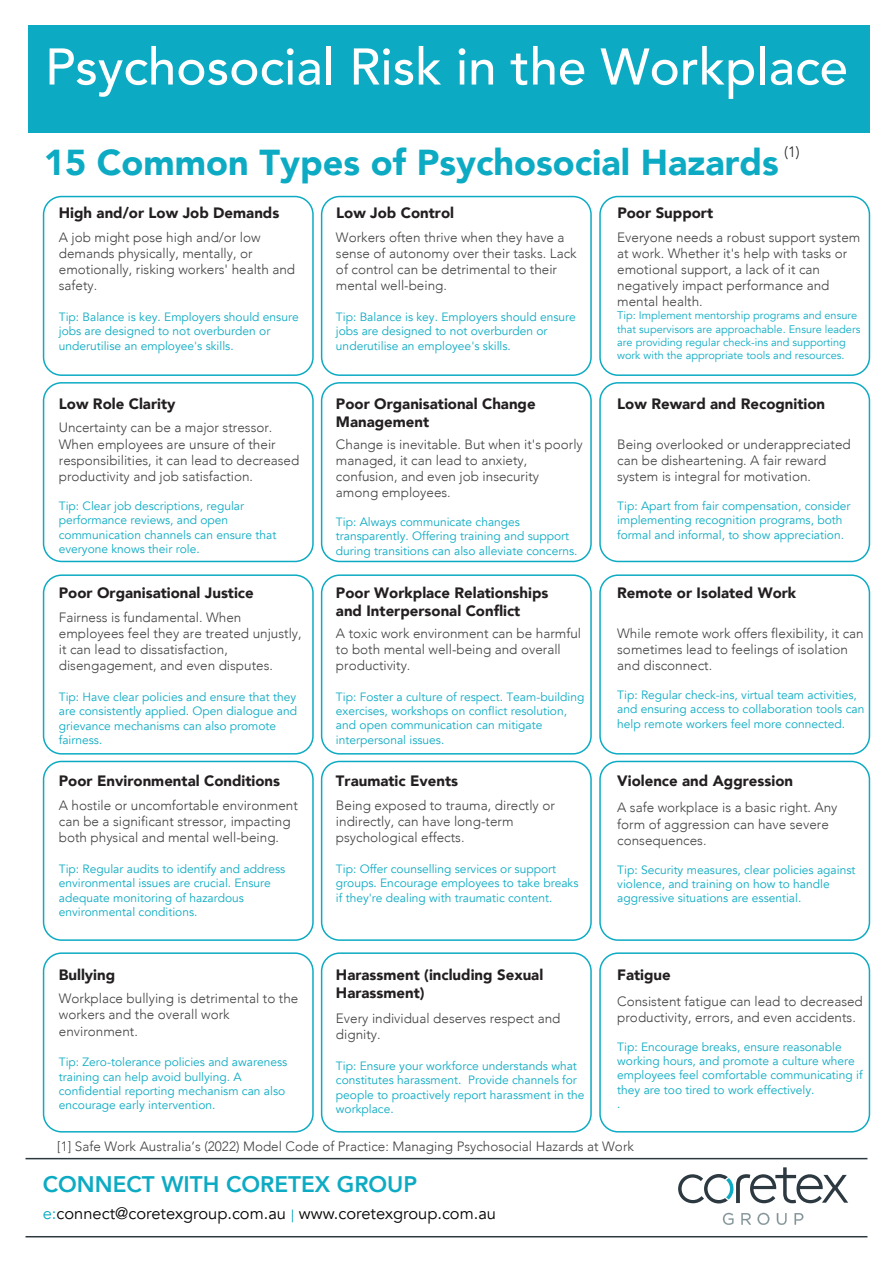
<style>
.page{position:relative;width:893px;height:1263px;background:#fff}
.page>*{position:absolute;margin:0;border:0;box-sizing:border-box;transform-origin:0 0}
.t1{font:500 51px "Avenir";color:#fff}
.t2{font:900 36px "Avenir";color:#0dabc3}
.t3{font:800 22.5px "Avenir";color:#0dabc3}
.t4{font:16.5px "Avenir";color:#040503}
.t5{font:900 15px/18px "Avenir";color:#231f20}
.t6{font:300 15px "Avenir";color:#231f20}
.t7{font:300 13.5px/16.2px "Avenir";color:#414042}
.t8{font:12px/14.4px "Avenir";color:#0dabc3}
.t9{font:10.95px/13.2px "Avenir";color:#0dabc3}
.s1{color:#0dabc3}
</style>
<div class="page">
<div style="left:28px;top:26px;width:842px;height:107px;background:#0dabc3"></div>
<hr style="left:26px;top:1158px;width:841px;height:1px;background:#2c3940">
<hr style="left:26px;top:1236px;width:841px;height:1px;background:#2c3940">
<svg style="left:678px;top:1167px;width:170px;height:36px"></svg>
<svg style="left:723px;top:1213px;width:11px;height:12px"></svg>
<svg style="left:741px;top:1213px;width:10px;height:12px"></svg>
<svg style="left:757px;top:1213px;width:12px;height:12px"></svg>
<svg style="left:777px;top:1213px;width:10px;height:12px"></svg>
<svg style="left:795px;top:1213px;width:8px;height:12px"></svg>
<div style="left:43px;top:196px;width:271px;height:180px;border:2px solid #0dabc3;border-radius:18px"></div>
<div style="left:321px;top:196px;width:271px;height:180px;border:2px solid #0dabc3;border-radius:18px"></div>
<div style="left:599px;top:196px;width:271px;height:180px;border:2px solid #0dabc3;border-radius:18px"></div>
<div style="left:43px;top:382px;width:271px;height:180px;border:2px solid #0dabc3;border-radius:18px"></div>
<div style="left:321px;top:382px;width:271px;height:180px;border:2px solid #0dabc3;border-radius:18px"></div>
<div style="left:599px;top:382px;width:271px;height:180px;border:2px solid #0dabc3;border-radius:18px"></div>
<div style="left:43px;top:574px;width:271px;height:180px;border:2px solid #0dabc3;border-radius:18px"></div>
<div style="left:321px;top:574px;width:271px;height:180px;border:2px solid #0dabc3;border-radius:18px"></div>
<div style="left:599px;top:574px;width:271px;height:180px;border:2px solid #0dabc3;border-radius:18px"></div>
<div style="left:43px;top:761px;width:271px;height:180px;border:2px solid #0dabc3;border-radius:18px"></div>
<div style="left:321px;top:761px;width:271px;height:180px;border:2px solid #0dabc3;border-radius:18px"></div>
<div style="left:599px;top:761px;width:271px;height:180px;border:2px solid #0dabc3;border-radius:18px"></div>
<div style="left:43px;top:952px;width:271px;height:180px;border:2px solid #0dabc3;border-radius:18px"></div>
<div style="left:321px;top:952px;width:271px;height:180px;border:2px solid #0dabc3;border-radius:18px"></div>
<div style="left:599px;top:952px;width:271px;height:180px;border:2px solid #0dabc3;border-radius:18px"></div>
<h1 class="t1" style="left:45px;top:23px;width:804px">Psychosocial Risk in the Workplace</h1>
<h2 class="t2" style="left:44px;top:132px;width:737px">15 Common Types of Psychosocial Hazards</h2>
<p class="t6" style="left:784px;top:143px;width:17px">(1)</p>
<p class="t5" style="left:59px;top:204px;width:222px">High and/or Low Job Demands</p>
<p class="t7" style="left:59px;top:229px;width:238px">A job might pose high and/or low demands physically, mentally, or emotionally, risking workers' health and safety.</p>
<p class="t8" style="left:59px;top:310px;width:241px">Tip: Balance is key. Employers should ensure jobs are designed to not overburden or underutilise an employee's skills.</p>
<p class="t5" style="left:59px;top:394px;width:118px">Low Role Clarity</p>
<p class="t7" style="left:59px;top:420px;width:242px">Uncertainty can be a major stressor.<br>When employees are unsure of their responsibilities, it can lead to decreased productivity and job satisfaction.</p>
<p class="t8" style="left:59px;top:499px;width:219px">Tip: Clear job descriptions, regular performance reviews, and open communication channels can ensure that everyone knows their role.</p>
<p class="t5" style="left:59px;top:583px;width:196px">Poor Organisational Justice</p>
<p class="t7" style="left:59px;top:609px;width:244px">Fairness is fundamental. When employees feel they are treated unjustly, it can lead to dissatisfaction, disengagement, and even disputes.</p>
<p class="t8" style="left:59px;top:690px;width:240px">Tip: Have clear policies and ensure that they are consistently applied. Open dialogue and grievance mechanisms can also promote fairness.</p>
<p class="t5" style="left:59px;top:772px;width:223px">Poor Environmental Conditions</p>
<p class="t7" style="left:59px;top:797px;width:241px">A hostile or uncomfortable environment can be a significant stressor, impacting both physical and mental well-being.</p>
<p class="t8" style="left:59px;top:862px;width:228px">Tip: Regular audits to identify and address environmental issues are crucial. Ensure adequate monitoring of hazardous environmental conditions.</p>
<p class="t5" style="left:59px;top:965px;width:58px">Bullying</p>
<p class="t7" style="left:59px;top:990px;width:241px">Workplace bullying is detrimental to the workers and the overall work environment.</p>
<p class="t8" style="left:59px;top:1055px;width:230px">Tip: Zero-tolerance policies and awareness training can help avoid bullying. A confidential reporting mechanism can also encourage early intervention.</p>
<p class="t5" style="left:336px;top:203px;width:119px">Low Job Control</p>
<p class="t7" style="left:336px;top:229px;width:242px">Workers often thrive when they have a sense of autonomy over their tasks. Lack of control can be detrimental to their mental well-being.</p>
<p class="t8" style="left:336px;top:310px;width:241px">Tip: Balance is key. Employers should ensure jobs are designed to not overburden or underutilise an employee's skills.</p>
<p class="t5" style="left:336px;top:394px;width:201px">Poor Organisational Change<br>Management</p>
<p class="t7" style="left:336px;top:436px;width:248px">Change is inevitable. But when it's poorly managed, it can lead to anxiety, confusion, and even job insecurity among employees.</p>
<p class="t8" style="left:336px;top:515px;width:243px">Tip: Always communicate changes transparently. Offering training and support during transitions can also alleviate concerns.</p>
<p class="t5" style="left:336px;top:583px;width:214px">Poor Workplace Relationships and Interpersonal Conflict</p>
<p class="t7" style="left:336px;top:625px;width:247px">A toxic work environment can be harmful to both mental well-being and overall productivity.</p>
<p class="t8" style="left:336px;top:689px;width:250px">Tip: Foster a culture of respect. Team-building exercises, workshops on conflict resolution, and open communication can mitigate interpersonal issues.</p>
<p class="t5" style="left:336px;top:772px;width:124px">Traumatic Events</p>
<p class="t7" style="left:336px;top:797px;width:220px">Being exposed to trauma, directly or indirectly, can have long-term psychological effects.</p>
<p class="t8" style="left:336px;top:862px;width:244px">Tip: Offer counselling services or support groups. Encourage employees to take breaks if they're dealing with traumatic content.</p>
<p class="t5" style="left:336px;top:965px;width:209px">Harassment (including Sexual<br>Harassment)</p>
<p class="t7" style="left:336px;top:1010px;width:226px">Every individual deserves respect and dignity.</p>
<p class="t8" style="left:336px;top:1059px;width:250px">Tip: Ensure your workforce understands what constitutes harassment. Provide channels for people to proactively report harassment in the workplace.</p>
<p class="t5" style="left:617px;top:203px;width:97px">Poor Support</p>
<p class="t7" style="left:617px;top:229px;width:245px">Everyone needs a robust support system at work. Whether it's help with tasks or emotional support, a lack of it can negatively impact performance and mental health.</p>
<p class="t9" style="left:617px;top:309px;width:245px">Tip: Implement mentorship programs and ensure that supervisors are approachable. Ensure leaders are providing regular check-ins and supporting work with the appropriate tools and resources.</p>
<p class="t5" style="left:617px;top:394px;width:210px">Low Reward and Recognition</p>
<p class="t7" style="left:617px;top:436px;width:235px">Being overlooked or underappreciated can be disheartening. A fair reward system is integral for motivation.</p>
<p class="t8" style="left:617px;top:499px;width:235px">Tip: Apart from fair compensation, consider implementing recognition programs, both formal and informal, to show appreciation.</p>
<p class="t5" style="left:617px;top:583px;width:181px">Remote or Isolated Work</p>
<p class="t7" style="left:617px;top:625px;width:248px">While remote work offers flexibility, it can sometimes lead to feelings of isolation and disconnect.</p>
<p class="t8" style="left:617px;top:688px;width:249px">Tip: Regular check-ins, virtual team activities, and ensuring access to collaboration tools can help remote workers feel more connected.</p>
<p class="t5" style="left:617px;top:772px;width:177px">Violence and Aggression</p>
<p class="t7" style="left:617px;top:800px;width:222px">A safe workplace is a basic right. Any form of aggression can have severe consequences.</p>
<p class="t8" style="left:617px;top:862px;width:240px">Tip: Security measures, clear policies against violence, and training on how to handle aggressive situations are essential.</p>
<p class="t5" style="left:617px;top:965px;width:55px">Fatigue</p>
<p class="t7" style="left:617px;top:993px;width:247px">Consistent fatigue can lead to decreased productivity, errors, and even accidents.</p>
<p class="t8" style="left:617px;top:1039px;width:247px">Tip: Encourage breaks, ensure reasonable working hours, and promote a culture where employees feel comfortable communicating if they are too tired to work effectively.<br>.</p>
<p class="t7" style="left:57px;top:1138px;width:578px">[1] Safe Work Australia’s (2022) Model Code of Practice: Managing Psychosocial Hazards at Work</p>
<h3 class="t3" style="left:43px;top:1167px;width:376px">CONNECT WITH CORETEX GROUP</h3>
<h3 class="t4" style="left:43px;top:1203px;width:455px"><span class="s1">e:</span>connect@coretexgroup.com.au <span class="s1">|</span> www.coretexgroup.com.au</h3>
</div>
